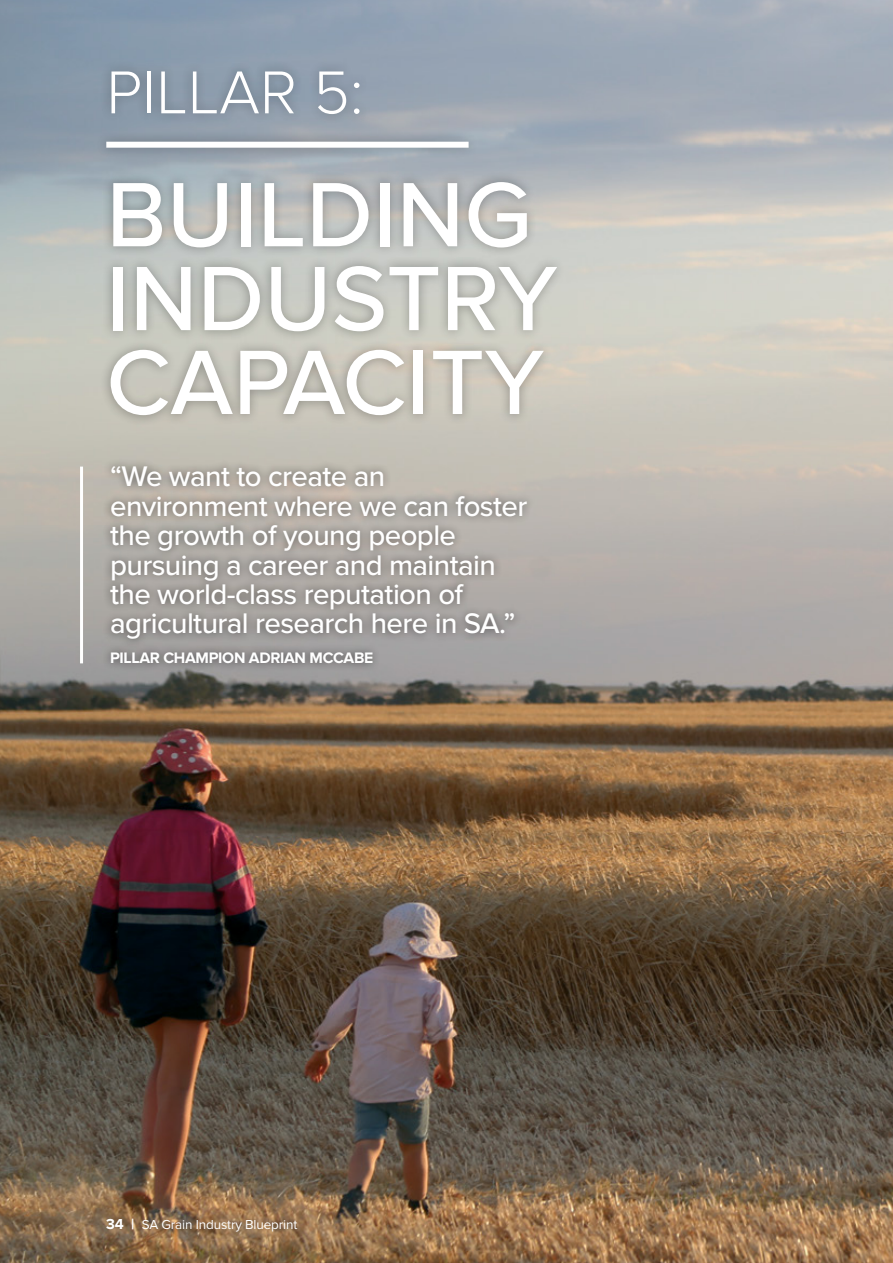
<style>
.page{position:relative;width:893px;height:1263px;background:#fff}
.page>*{position:absolute;margin:0;border:0;box-sizing:border-box;transform-origin:0 0}
.t1{font:500 94.65px/83.8px "Proxima Nova";color:#fff}
.t2{font:300 62.7px "Proxima Nova";color:#fff}
.t3{font:500 29.4px/29.4px "Proxima Nova";letter-spacing:-.02em;color:#fff}
.t4{font:700 15.75px "Proxima Nova";letter-spacing:-.02em;color:#fff}
.t5{font:13.5px "Proxima Nova";letter-spacing:-.01em;color:#fff}
.s1{font-weight:700;font-size:15px}
</style>
<div class="page">
<img style="left:0;top:0;width:893px;height:1263px">
<div style="left:96px;top:60px;width:470px;height:366px;background:#000;opacity:.3"></div>
<div style="left:106px;top:142px;width:363px;height:6px;background:#fff"></div>
<div style="left:102px;top:458px;width:433px;height:214px;background:#000;opacity:.5"></div>
<hr style="left:80px;top:467px;width:3px;height:196px;background:#fff">
<h2 class="t2" style="left:106px;top:56px;width:259px">PILLAR 5:</h2>
<h1 class="t1" style="left:106px;top:176px;width:453px">BUILDING<br>INDUSTRY<br>CAPACITY</h1>
<p class="t3" style="left:110px;top:463px;width:419px">“We want to create an environment where we can foster the growth of young people pursuing a career and maintain the world-class reputation of agricultural research here in SA.”</p>
<p class="t4" style="left:110px;top:649px;width:265px">PILLAR CHAMPION ADRIAN MCCABE</p>
<p class="t5" style="left:106px;top:1217px;width:193px"><span class="s1">34 |</span> SA Grain Industry Blueprint</p>
</div>
